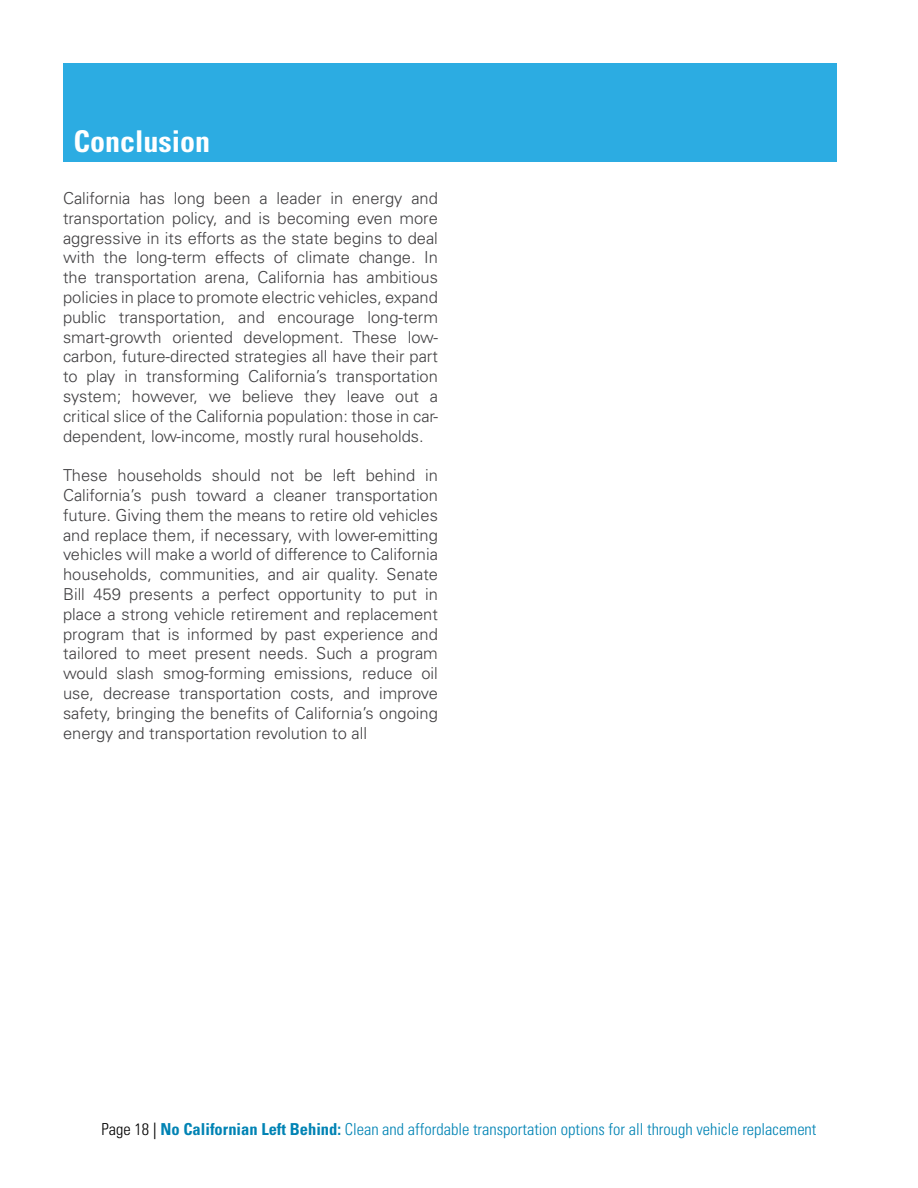
<style>
.page{position:relative;width:918px;height:1188px;background:#fff}
.page>*{position:absolute;margin:0;border:0;box-sizing:border-box;transform-origin:0 0}
.t1{font:700 condensed 30px "Univers";color:#fff}
.t2{font:300 16.5px/19.8px "Univers LT Std";color:#414042;text-align:justify}
.t3{font:300 condensed 16.5px "Univers";color:#0083b4}
.s1{color:#000}
.s2{font-weight:400;color:#000}
.s3{font-weight:700}
</style>
<div class="page">
<div style="left:63px;top:63px;width:774px;height:99px;background:#2cace2"></div>
<h1 class="t1" style="left:74px;top:122px;width:138px">Conclusion</h1>
<p class="t2" style="left:63px;top:188px;width:377px">California has long been a leader in energy and transportation policy, and is becoming even more aggressive in its efforts as the state begins to deal with the long-term effects of climate change. In the transportation arena, California has ambitious policies in place to promote electric vehicles, expand public transportation, and encourage long-term smart-growth oriented development. These low&shy;carbon, future-directed strategies all have their part to play in transforming California’s transportation system; however, we believe they leave out a critical slice of the California population: those in car&shy;dependent, low-income, mostly rural households.</p>
<p class="t2" style="left:63px;top:465px;width:377px">These households should not be left behind in California’s push toward a cleaner transportation future. Giving them the means to retire old vehicles and replace them, if necessary, with lower-emitting vehicles will make a world of difference to California households, communities, and air quality. Senate Bill 459 presents a perfect opportunity to put in place a strong vehicle retirement and replacement program that is informed by past experience and tailored to meet present needs. Such a program would slash smog-forming emissions, reduce oil use, decrease transportation costs, and improve safety, bringing the benefits of California’s ongoing energy and transportation revolution to all</p>
<p class="t3" style="left:101px;top:1119px;width:717px"><span class="s1">Page 18</span> <span class="s2">|</span> <span class="s3">No Californian Left Behind:</span> Clean and affordable transportation options for all through vehicle replacement</p>
</div>
